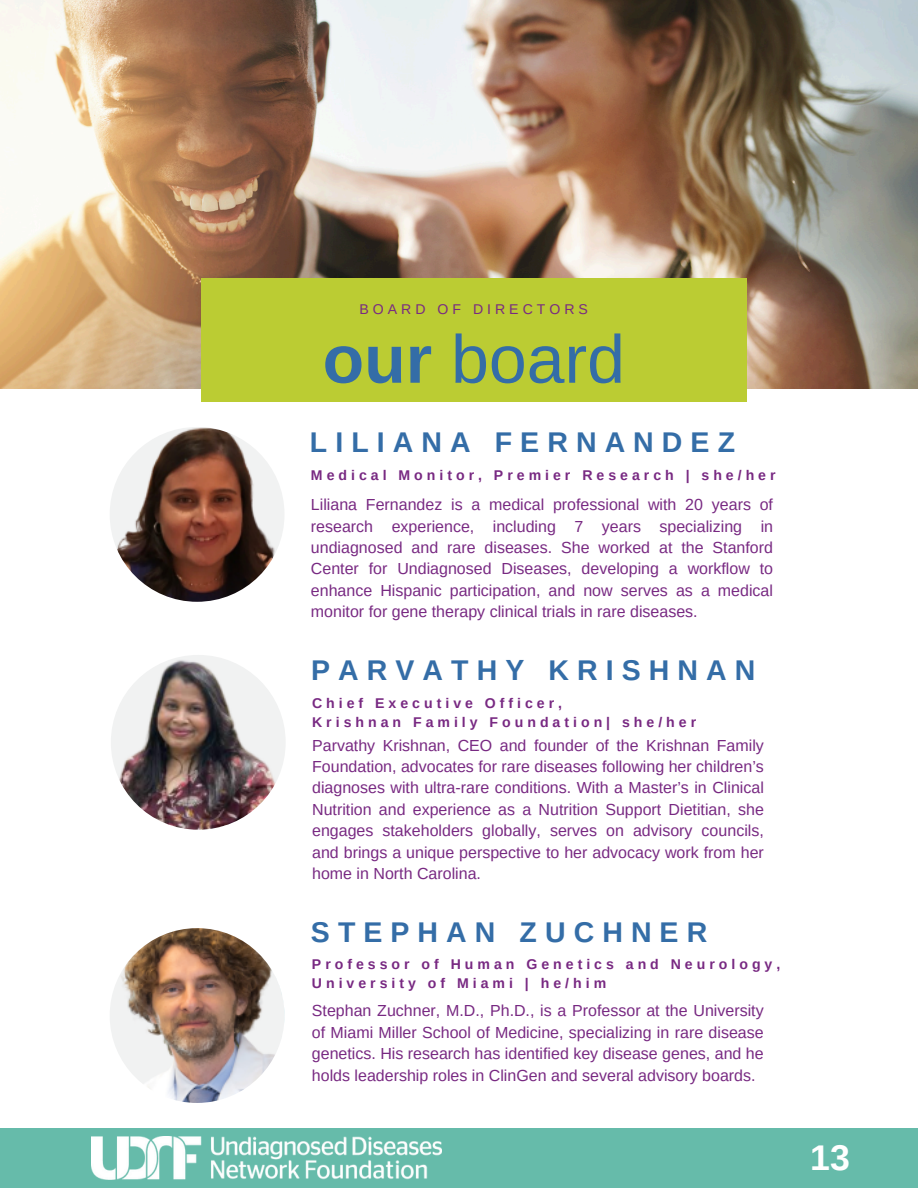
<style>
.page{position:relative;width:918px;height:1188px;background:#fff}
.page>*{position:absolute;margin:0;border:0;box-sizing:border-box;transform-origin:0 0}
.t1{font:67.95px "Arimo";color:#346da7}
.t2{font:700 35.7px "Arimo";color:#fff}
.t3{font:700 28.5px "Arimo";letter-spacing:.285em;color:#346da7}
.t4{font:16.05px/21.3px "Arimo";color:#782982;text-align:justify}
.t5{font:700 14.1px "Arimo";letter-spacing:.285em;color:#782982}
.t6{font:14.1px "Arimo";letter-spacing:.285em;color:#782982}
.s1{font-weight:700}
</style>
<div class="page">
<img style="left:0;top:0;width:918px;height:389px">
<div style="left:201px;top:279px;width:545px;height:123px;background:#bc3"></div>
<div style="left:0;top:1128px;width:918px;height:60px;background:#6ba"></div>
<img style="left:92px;top:1137px;width:350px;height:42px">
<img style="left:110px;top:427px;width:175px;height:175px;border-radius:50%">
<img style="left:111px;top:655px;width:175px;height:175px;border-radius:50%">
<img style="left:110px;top:928px;width:175px;height:175px;border-radius:50%">
<h2 class="t6" style="left:360px;top:302px;width:230px">BOARD OF DIRECTORS</h2>
<p class="t1" style="left:323px;top:321px;width:304px"><span class="s1">our</span> board</p>
<h3 class="t3" style="left:310px;top:426px;width:427px">LILIANA FERNANDEZ</h3>
<h2 class="t5" style="left:311px;top:467px;width:466px">Medical Monitor, Premier Research | she/her</h2>
<p class="t4" style="left:311px;top:494px;width:464px">Liliana Fernandez is a medical professional with 20 years of research experience, including 7 years specializing in undiagnosed and rare diseases. She worked at the Stanford Center for Undiagnosed Diseases, developing a workflow to enhance Hispanic participation, and now serves as a medical monitor for gene therapy clinical trials in rare diseases.</p>
<p class="t3" style="left:311px;top:654px;width:446px">PARVATHY KRISHNAN</p>
<h3 class="t5" style="left:312px;top:695px;width:252px">Chief Executive Officer,</h3>
<p class="t5" style="left:312px;top:714px;width:386px">Krishnan Family Foundation| she/her</p>
<p class="t4" style="left:312px;top:734px;width:453px">Parvathy Krishnan, CEO and founder of the Krishnan Family Foundation, advocates for rare diseases following her children’s diagnoses with ultra-rare conditions. With a Master’s in Clinical Nutrition and experience as a Nutrition Support Dietitian, she engages stakeholders globally, serves on advisory councils, and brings a unique perspective to her advocacy work from her home in North Carolina.</p>
<h2 class="t3" style="left:311px;top:916px;width:398px">STEPHAN ZUCHNER</h2>
<p class="t5" style="left:312px;top:957px;width:470px">Professor of Human Genetics and Neurology,</p>
<h3 class="t5" style="left:312px;top:976px;width:296px">University of Miami | he/him</h3>
<p class="t4" style="left:312px;top:1000px;width:453px">Stephan Zuchner, M.D., Ph.D., is a Professor at the University of Miami Miller School of Medicine, specializing in rare disease genetics. His research has identified key disease genes, and he holds leadership roles in ClinGen and several advisory boards.</p>
<p class="t2" style="left:810px;top:1138px;width:41px">13</p>
</div>
